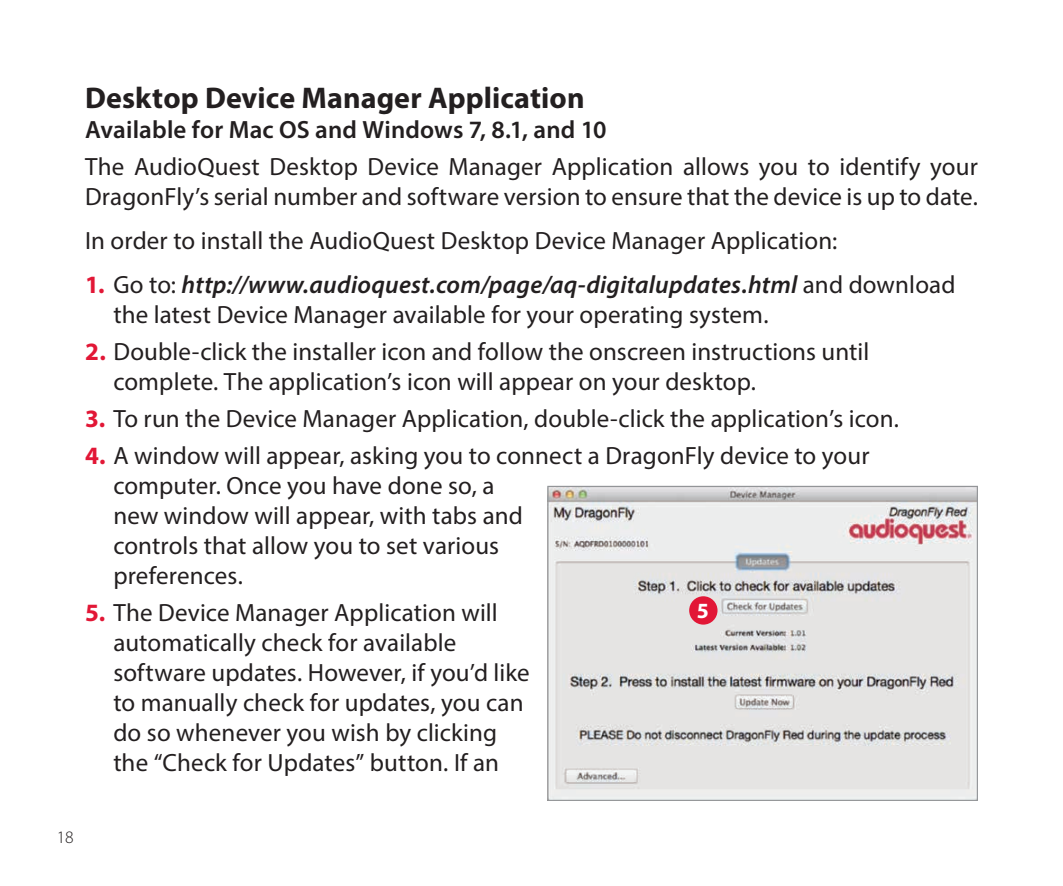
<style>
.page{position:relative;width:1063px;height:886px;background:#fff}
.page>*{position:absolute;margin:0;border:0;box-sizing:border-box;transform-origin:0 0}
.t1{font:700 30px "Myriad Pro";letter-spacing:.005em;color:#231f20}
.t2{font:25px/30px "Myriad Pro";letter-spacing:.005em;color:#231f20}
.t3{font:600 25px "Myriad Pro";letter-spacing:.005em;color:#231f20}
.t4{font:700 21.75px "Myriad Pro";color:#fff}
.t5{font:300 17.5px "Myriad Pro";color:#231f20}
.s1{font-weight:700;color:#e21736}
.s2{font-weight:600;font-style:italic}
</style>
<div class="page">
<img style="left:549px;top:488px;width:427px;height:311px">
<div style="left:547px;top:486px;width:431px;height:315px;border:1px solid #939598"></div>
<div style="left:689px;top:596px;width:29px;height:29px;background:#e21736;border-radius:50%"></div>
<p class="t1" style="left:85px;top:78px;width:501px">Desktop Device Manager Application</p>
<p class="t3" style="left:85px;top:113px;width:523px">Available for Mac OS and Windows 7, 8.1, and 10</p>
<p class="t2" style="left:85px;top:151px;width:894px">The AudioQuest Desktop Device Manager Application allows you to identify your<br>DragonFly’s serial number and software version to ensure that the device is up to date.</p>
<p class="t2" style="left:85px;top:225px;width:754px">In order to install the AudioQuest Desktop Device Manager Application:</p>
<p class="t2" style="left:113px;top:269px;width:844px;text-indent:-28px"><span class="s1">1.</span> Go to: <span class="s2">http://www.audioquest.com/page/aq-digitalupdates.html</span> and download the latest Device Manager available for your operating system.</p>
<p class="t2" style="left:113px;top:336px;width:757px;text-indent:-28px"><span class="s1">2.</span> Double-click the installer icon and follow the onscreen instructions until complete. The application’s icon will appear on your desktop.</p>
<p class="t2" style="left:85px;top:403px;width:816px"><span class="s1">3.</span> To run the Device Manager Application, double-click the application’s icon.</p>
<p class="t2" style="left:113px;top:440px;width:758px;text-indent:-28px"><span class="s1">4.</span> A window will appear, asking you to connect a DragonFly device to your computer. Once you have done so, a<br>new window will appear, with tabs and<br>controls that allow you to set various<br>preferences.</p>
<p class="t2" style="left:113px;top:597px;width:418px;text-indent:-28px"><span class="s1">5.</span> The Device Manager Application will automatically check for available software updates. However, if you’d like to manually check for updates, you can do so whenever you wish by clicking the “Check for Updates” button. If an</p>
<p class="t4" style="left:697px;top:596px;width:14px">5</p>
<p class="t5" style="left:57px;top:826px;width:19px">18</p>
</div>
